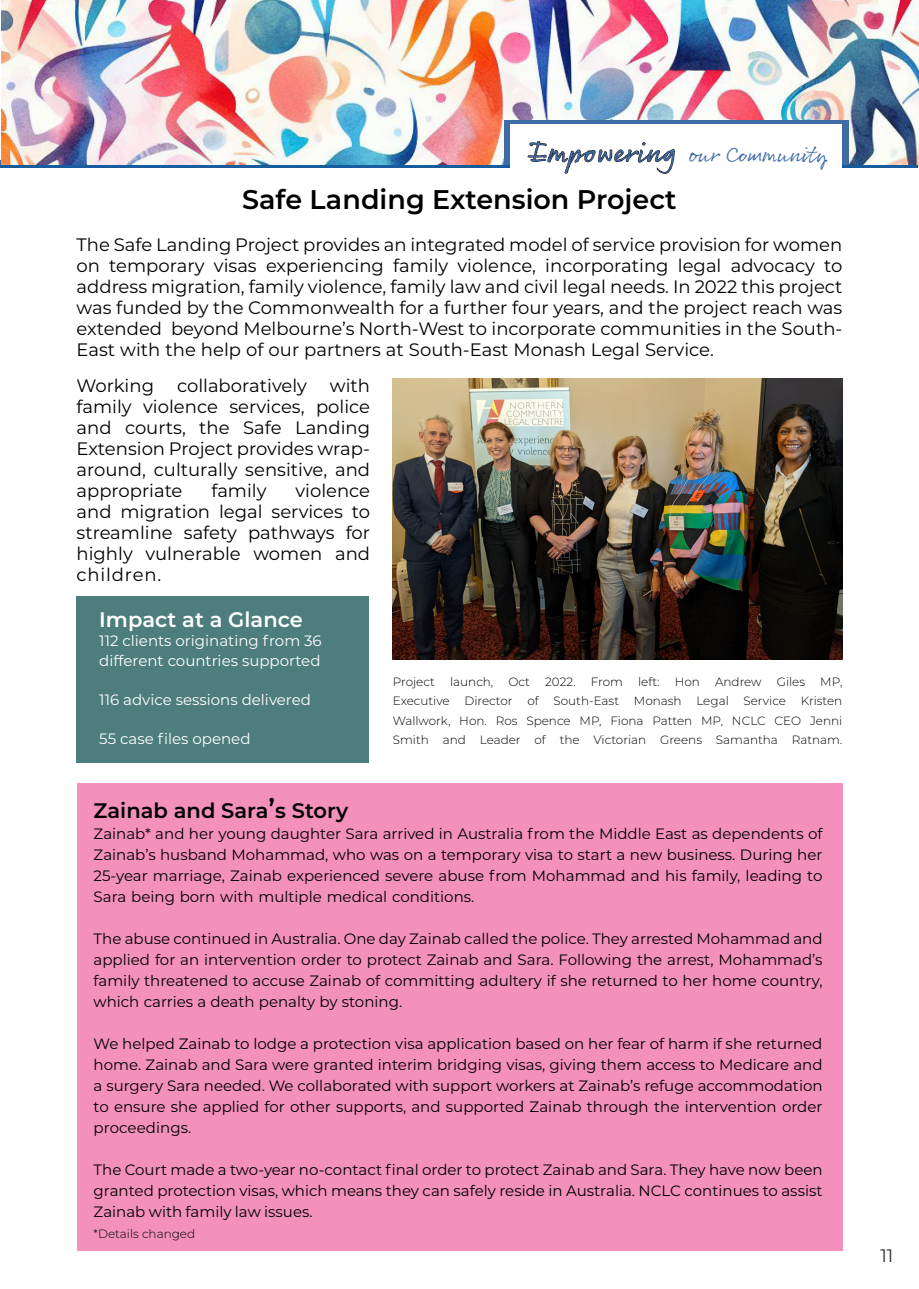
<style>
.page{position:relative;width:919px;height:1289px;background:#fff}
.page>*{position:absolute;margin:0;border:0;box-sizing:border-box;transform-origin:0 0}
.Body_Text{font:600 27px "Montserrat";color:#000}
.Headline_1{font:22.5px "Rollerscript Rough";color:#3f6ba7}
.Body_Text-2{font:600 21px "Montserrat";color:#000}
.Body_Text-3{font:600 21px "Montserrat";color:#fff}
.All_paras{font:18px/21px "Montserrat";color:#000;text-align:justify}
.t1{font:18px "Montserrat";color:#312f30}
.All_paras-2{font:15px/21px "Montserrat";color:#000;text-align:justify}
.Body_Text-4{font:15px/19.5px "Montserrat";color:#fff}
.Body_Text-5{font:300 12px/19.5px "Montserrat";color:#000;text-align:justify}
.s1{font-size:30px;color:#231f20}
.s2{font-size:27px}
</style>
<div class="page">
<div style="left:77px;top:596px;width:292px;height:167px;background:#4d7d7d"></div>
<img style="left:1px;top:0;width:917px;height:167px">
<img style="left:393px;top:379px;width:449px;height:280px">
<div style="left:77px;top:783px;width:765px;height:467px;background:#f390bc"></div>
<div style="left:504px;top:120px;width:344px;height:48px;background:#3f6ba7"></div>
<hr style="left:0;top:165px;width:917px;height:3px;background:#175d9e">
<div style="left:510px;top:124px;width:332px;height:60px;background:#fff"></div>
<p class="Headline_1" style="left:529px;top:140px;width:301px"><span class="s1">Empowering</span> our Community</p>
<p class="Body_Text" style="left:242px;top:180px;width:436px">Safe Landing Extension Project</p>
<p class="All_paras" style="left:77px;top:233px;width:767px">The Safe Landing Project provides an integrated model of service provision for women on temporary visas experiencing family violence, incorporating legal advocacy to address migration, family violence, family law and civil legal needs. In 2022 this project was funded by the Commonwealth for a further four years, and the project reach was extended beyond Melbourne’s North-West to incorporate communities in the South-East with the help of our partners at South-East Monash Legal Service.</p>
<p class="All_paras" style="left:77px;top:374px;width:295px;text-indent:253px">with family violence services, police and courts, the Safe Landing Extension Project provides wrap&shy;around, culturally sensitive, and appropriate</p>
<p class="All_paras" style="left:77px;top:374px;width:79px">Working</p>
<p class="All_paras" style="left:177px;top:374px;width:131px">collaboratively</p>
<p class="All_paras" style="left:211px;top:479px;width:57px">family</p>
<p class="All_paras" style="left:77px;top:479px;width:295px;text-indent:219px">violence and migration legal services to streamline safety pathways for highly vulnerable women and children.</p>
<p class="Body_Text-3" style="left:99px;top:604px;width:205px">Impact at a Glance</p>
<p class="Body_Text-4" style="left:99px;top:630px;width:224px">112 clients originating from 36 different countries supported</p>
<p class="Body_Text-4" style="left:99px;top:689px;width:213px">116 advice sessions delivered</p>
<p class="Body_Text-4" style="left:99px;top:728px;width:153px">55 case files opened</p>
<p class="Body_Text-5" style="left:393px;top:671px;width:44px">Project</p>
<p class="Body_Text-5" style="left:450px;top:671px;width:45px">launch,</p>
<p class="Body_Text-5" style="left:508px;top:671px;width:23px">Oct</p>
<p class="Body_Text-5" style="left:545px;top:671px;width:32px">2022.</p>
<p class="Body_Text-5" style="left:590px;top:671px;width:34px">From</p>
<p class="Body_Text-5" style="left:638px;top:671px;width:23px">left:</p>
<p class="Body_Text-5" style="left:674px;top:671px;width:27px">Hon</p>
<p class="Body_Text-5" style="left:715px;top:671px;width:48px">Andrew</p>
<p class="Body_Text-5" style="left:776px;top:671px;width:30px">Giles</p>
<p class="Body_Text-5" style="left:393px;top:671px;width:451px;text-indent:427px">MP, Executive Director of South-East Monash Legal Service Kristen Wallwork, Hon. Ros Spence MP, Fiona Patten MP, NCLC CEO Jenni Smith and Leader of the Victorian Greens Samantha Ratnam.</p>
<p class="Body_Text-2" style="left:94px;top:795px;width:256px">Zainab and Sara<span class="s2">’</span>s Story</p>
<p class="All_paras-2" style="left:94px;top:822px;width:730px">Zainab* and her young daughter Sara arrived in Australia from the Middle East as dependents of Zainab’s husband Mohammad, who was on a temporary visa to start a new business. During her 25-year marriage, Zainab experienced severe abuse from Mohammad and his family, leading to Sara being born with multiple medical conditions.</p>
<p class="All_paras-2" style="left:94px;top:927px;width:730px">The abuse continued in Australia. One day Zainab called the police. They arrested Mohammad and applied for an intervention order to protect Zainab and Sara. Following the arrest, Mohammad’s family threatened to accuse Zainab of committing adultery if she returned to her home country, which carries a death penalty by stoning.</p>
<p class="All_paras-2" style="left:94px;top:1032px;width:730px">We helped Zainab to lodge a protection visa application based on her fear of harm if she returned home. Zainab and Sara were granted interim bridging visas, giving them access to Medicare and a surgery Sara needed. We collaborated with support workers at Zainab’s refuge accommodation to ensure she applied for other supports, and supported Zainab through the intervention order proceedings.</p>
<p class="All_paras-2" style="left:94px;top:1158px;width:730px">The Court made a two-year no-contact final order to protect Zainab and Sara. They have now been granted protection visas, which means they can safely reside in Australia. NCLC continues to assist Zainab with family law issues.</p>
<p class="Body_Text-5" style="left:94px;top:1223px;width:103px">*Details changed</p>
<p class="t1" style="left:880px;top:1242px;width:14px">11</p>
</div>
